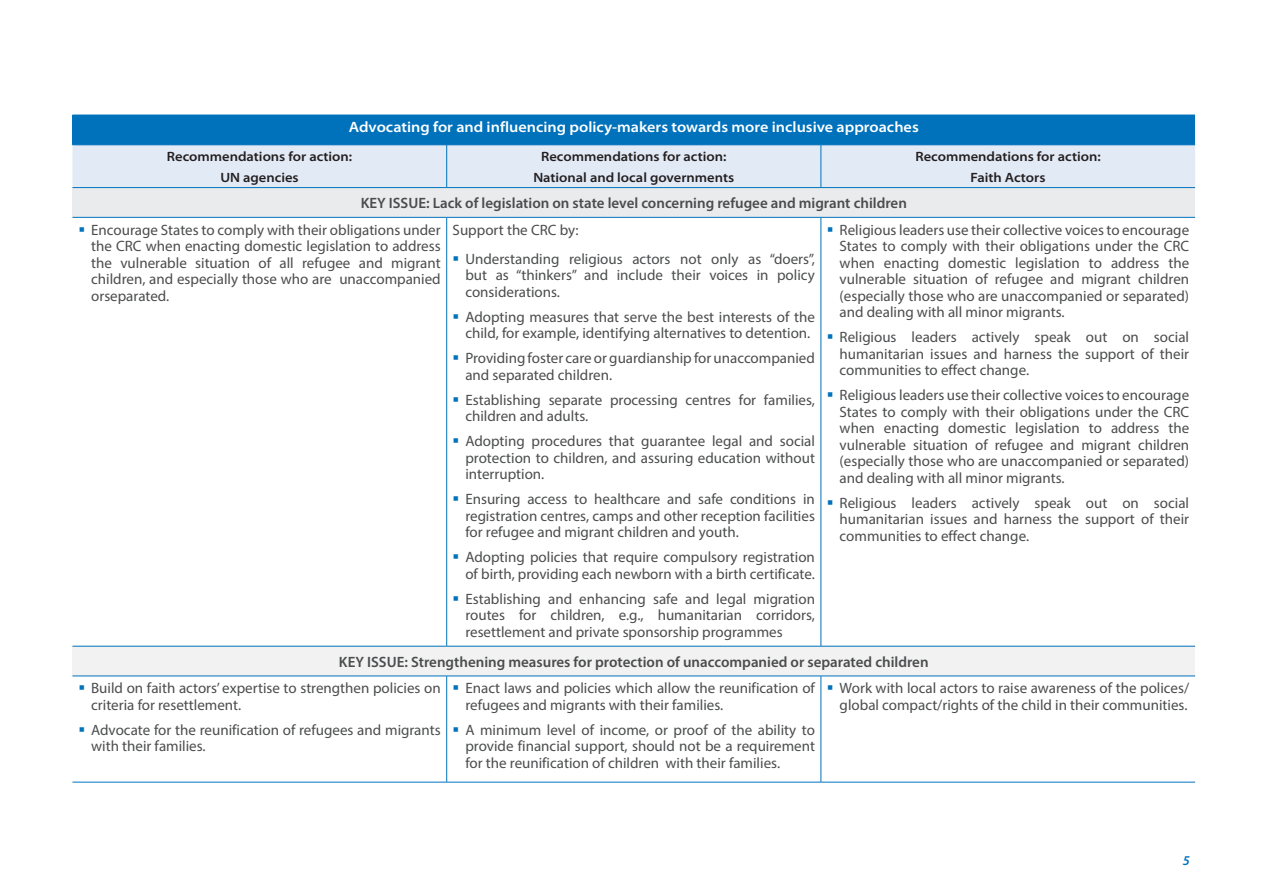
<style>
.page{position:relative;width:1263px;height:893px;background:#fff}
.page>*{position:absolute;margin:0;border:0;box-sizing:border-box;transform-origin:0 0}
.text{font:15px/16.5px "Myriad Pro";color:#4b4c4d;text-align:justify}
.text-2{font:600 15px "Myriad Pro";color:#4b4c4d}
.subtitle_in_agenda{font:600 semi-expanded 15px "Myriad Pro";color:#fff}
.subtitle_in_agenda-2{font:600 semi-expanded 13.5px "Myriad Pro";color:#231f20}
.t1{font:italic 600 13.5px "Myriad Pro";color:#0072bc}
</style>
<div class="page">
<div style="left:72px;top:115px;width:1123px;height:30px;background:#0072bc"></div>
<div style="left:72px;top:146px;width:1123px;height:41px;background:#e2eaf6"></div>
<div style="left:72px;top:188px;width:1123px;height:29px;background:#eaebec"></div>
<div style="left:72px;top:646px;width:1123px;height:30px;background:#f2f2f2"></div>
<hr style="left:72px;top:145px;width:375px;height:1px;background:#0072bc">
<hr style="left:447px;top:145px;width:374px;height:1px;background:#0072bc">
<hr style="left:446px;top:145px;width:1px;height:42px;background:#0072bc">
<hr style="left:821px;top:145px;width:374px;height:1px;background:#0072bc">
<hr style="left:821px;top:145px;width:1px;height:42px;background:#0072bc">
<hr style="left:72px;top:187px;width:375px;height:1px;background:#0072bc">
<hr style="left:447px;top:187px;width:374px;height:1px;background:#0072bc">
<hr style="left:821px;top:187px;width:374px;height:1px;background:#0072bc">
<hr style="left:72px;top:646px;width:375px;height:1px;background:#0072bc">
<hr style="left:447px;top:646px;width:374px;height:1px;background:#0072bc">
<hr style="left:821px;top:646px;width:374px;height:1px;background:#0072bc">
<hr style="left:72px;top:217px;width:375px;height:1px;background:#0072bc">
<hr style="left:447px;top:217px;width:374px;height:1px;background:#0072bc">
<hr style="left:446px;top:218px;width:1px;height:428px;background:#0072bc">
<hr style="left:821px;top:217px;width:374px;height:1px;background:#0072bc">
<hr style="left:821px;top:218px;width:1px;height:428px;background:#0072bc">
<hr style="left:72px;top:676px;width:375px;height:1px;background:#0072bc">
<hr style="left:447px;top:676px;width:374px;height:1px;background:#0072bc">
<hr style="left:446px;top:676px;width:1px;height:106px;background:#0072bc">
<hr style="left:821px;top:676px;width:374px;height:1px;background:#0072bc">
<hr style="left:821px;top:676px;width:1px;height:106px;background:#0072bc">
<hr style="left:72px;top:782px;width:375px;height:1px;background:#0072bc">
<hr style="left:447px;top:782px;width:374px;height:1px;background:#0072bc">
<hr style="left:821px;top:782px;width:374px;height:1px;background:#0072bc">
<p class="subtitle_in_agenda" style="left:349px;top:117px;width:571px">Advocating for and influencing policy-makers towards more inclusive approaches</p>
<p class="subtitle_in_agenda-2" style="left:167px;top:148px;width:187px">Recommendations for action:</p>
<p class="subtitle_in_agenda-2" style="left:220px;top:168px;width:80px">UN agencies</p>
<p class="subtitle_in_agenda-2" style="left:541px;top:148px;width:187px">Recommendations for action:</p>
<p class="subtitle_in_agenda-2" style="left:533px;top:168px;width:202px">National and local governments</p>
<p class="subtitle_in_agenda-2" style="left:915px;top:148px;width:187px">Recommendations for action:</p>
<p class="subtitle_in_agenda-2" style="left:970px;top:168px;width:76px">Faith Actors</p>
<p class="text-2" style="left:361px;top:194px;width:548px">KEY ISSUE: Lack of legislation on state level concerning refugee and migrant children</p>
<p class="text" style="left:91px;top:221px;width:351px">Encourage States to comply with their obligations under the CRC when enacting domestic legislation to address the vulnerable situation of all refugee and migrant children, and especially those who are unaccompanied orseparated.</p>
<p class="text" style="left:453px;top:221px;width:128px">Support the CRC by:</p>
<p class="text" style="left:840px;top:221px;width:351px">Religious leaders use their collective voices to encourage States to comply with their obligations under the CRC when enacting domestic legislation to address the vulnerable situation of refugee and migrant children (especially those who are unaccompanied or separated) and dealing with all minor migrants.</p>
<p class="text" style="left:840px;top:329px;width:351px">Religious leaders actively speak out on social humanitarian issues and harness the support of their communities to effect change.</p>
<p class="text" style="left:840px;top:387px;width:351px">Religious leaders use their collective voices to encourage States to comply with their obligations under the CRC when enacting domestic legislation to address the vulnerable situation of refugee and migrant children (especially those who are unaccompanied or separated) and dealing with all minor migrants.</p>
<p class="text" style="left:840px;top:494px;width:351px">Religious leaders actively speak out on social humanitarian issues and harness the support of their communities to effect change.</p>
<p class="text" style="left:465px;top:250px;width:351px">Understanding religious actors not only as “doers”, but as “thinkers” and include their voices in policy considerations.</p>
<p class="text" style="left:465px;top:308px;width:351px">Adopting measures that serve the best interests of the child, for example, identifying alternatives to detention.</p>
<p class="text" style="left:465px;top:350px;width:351px">Providing foster care or guardianship for unaccompanied and separated children.</p>
<p class="text" style="left:465px;top:391px;width:351px">Establishing separate processing centres for families, children and adults.</p>
<p class="text" style="left:465px;top:433px;width:351px">Adopting procedures that guarantee legal and social protection to children, and assuring education without interruption.</p>
<p class="text" style="left:465px;top:491px;width:351px">Ensuring access to healthcare and safe conditions in registration centres, camps and other reception facilities for refugee and migrant children and youth.</p>
<p class="text" style="left:465px;top:549px;width:351px">Adopting policies that require compulsory registration of birth, providing each newborn with a birth certificate.</p>
<p class="text" style="left:465px;top:590px;width:351px">Establishing and enhancing safe and legal migration routes for children, e.g., humanitarian corridors, resettlement and private sponsorship programmes</p>
<p class="text-2" style="left:339px;top:652px;width:591px">KEY ISSUE: Strengthening measures for protection of unaccompanied or separated children</p>
<p class="text" style="left:91px;top:680px;width:351px">Build on faith actors’ expertise to strengthen policies on criteria for resettlement.</p>
<p class="text" style="left:91px;top:721px;width:351px">Advocate for the reunification of refugees and migrants with their families.</p>
<p class="text" style="left:465px;top:680px;width:351px">Enact laws and policies which allow the reunification of refugees and migrants with their families.</p>
<p class="text" style="left:465px;top:721px;width:351px">A minimum level of income, or proof of the ability to provide financial support, should not be a requirement for the reunification of children with their families.</p>
<p class="text" style="left:840px;top:680px;width:351px">Work with local actors to raise awareness of the polices/ global compact/rights of the child in their communities.</p>
<p class="t1" style="left:1183px;top:852px;width:9px">5</p>
</div>
